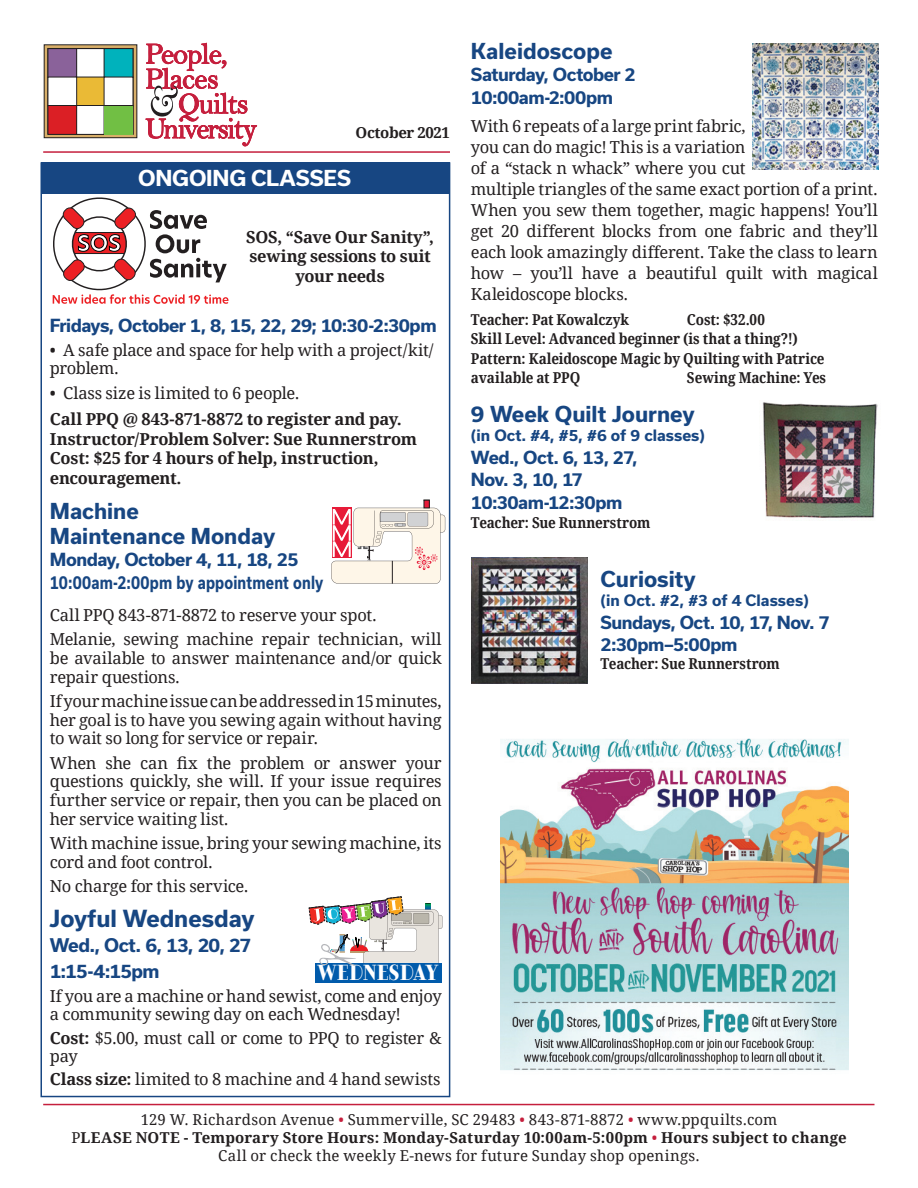
<style>
.page{position:relative;width:918px;height:1188px;background:#fff}
.page>*{position:absolute;margin:0;border:0;box-sizing:border-box;transform-origin:0 0}
.Class{font:700 22.5px "Usual";color:#174682}
.t1{font:700 21.45px "Hero New";color:#fff}
.Class-2{font:700 21px/25.2px "Usual";color:#174682}
.Class-3{font:700 21px "Usual";letter-spacing:-.01em;color:#fff}
.t2{font:20.25px "Fairwater Solid Serif";color:#fff;scale:.79 1}
.Date_Time{font:700 18px "Usual";letter-spacing:-.035em;color:#174682}
.Date_Time-2{font:700 17.25px/22.5px "Usual";letter-spacing:-.03em;color:#174682}
.Date_Time-3{font:700 17.25px "Usual";letter-spacing:.01em;color:#174682;scale:.81 1}
.Description{font:16.5px/21px "Droid Serif";letter-spacing:-.02em;color:#231f20}
.Description-2{font:700 16.5px/19.5px "Droid Serif";letter-spacing:-.015em;color:#231f20;text-align:center}
.Etc{font:700 15px/19.5px "Droid Serif";letter-spacing:-.005em;color:#231f20;scale:.9 1}
.t3{font:15px "Droid Serif";letter-spacing:.01em;color:#231f20}
.Etc-2{font:700 15px "Droid Serif";letter-spacing:-.005em;color:#231f20}
.Class-4{font:700 15px "Usual";color:#174682}
.Etc-3{font:700 15px "Droid Serif";letter-spacing:-.025em;color:#231f20}
.s1{font-weight:700}
.s2{color:#c51f3d}
.s3{font-weight:400}
.s4{font-weight:400;color:#c51f3d}
</style>
<div class="page">
<div style="left:44px;top:45px;width:93px;height:93px;background:linear-gradient(to right,#d5ad68,#d5ad68)"></div>
<div style="left:44px;top:44px;width:93px;height:94px;border:1px solid #231f20"></div>
<div style="left:76px;top:49px;width:29px;height:28px;background:#fff"></div>
<div style="left:76px;top:48px;width:29px;height:30px;border:1px solid #231f20"></div>
<div style="left:104px;top:49px;width:29px;height:28px;background:#00b2bc"></div>
<div style="left:104px;top:48px;width:29px;height:30px;border:1px solid #231f20"></div>
<div style="left:48px;top:49px;width:28px;height:28px;background:#8a629a"></div>
<div style="left:48px;top:48px;width:29px;height:30px;border:1px solid #231f20"></div>
<div style="left:76px;top:77px;width:29px;height:29px;background:#eaba36"></div>
<div style="left:104px;top:77px;width:29px;height:29px;background:#fff"></div>
<div style="left:48px;top:77px;width:28px;height:29px;background:#fff"></div>
<div style="left:48px;top:77px;width:29px;height:29px;border:1px solid #231f20"></div>
<div style="left:76px;top:106px;width:29px;height:28px;background:#fff"></div>
<div style="left:76px;top:105px;width:29px;height:30px;border:1px solid #231f20"></div>
<div style="left:104px;top:105px;width:29px;height:30px;border:1px solid #231f20"></div>
<div style="left:48px;top:106px;width:28px;height:28px;background:#db1f25"></div>
<div style="left:48px;top:105px;width:29px;height:30px;border:1px solid #231f20"></div>
<svg style="left:146px;top:43px;width:111px;height:103px"></svg>
<hr style="left:43px;top:151px;width:407px;height:2px;background:#c51f3d">
<hr style="left:43px;top:1104px;width:832px;height:1px;background:#c51f3d">
<svg style="left:52px;top:197px;width:177px;height:107px"></svg>
<div style="left:104px;top:106px;width:29px;height:28px;background:#71bf44"></div>
<img style="left:762px;top:402px;width:116px;height:116px">
<div style="left:315px;top:963px;width:127px;height:19px;background:#015bab"></div>
<svg style="left:309px;top:896px;width:133px;height:70px"></svg>
<div style="left:424px;top:500px;width:5px;height:8px;background:#e71b39"></div>
<div style="left:424px;top:500px;width:6px;height:8px;border:1px solid #231f20"></div>
<svg style="left:331px;top:508px;width:114px;height:76px"></svg>
<div style="left:41px;top:162px;width:409px;height:31px;background:#174682"></div>
<img style="left:472px;top:557px;width:115px;height:126px">
<img style="left:752px;top:43px;width:127px;height:126px">
<img style="left:501px;top:738px;width:347px;height:332px">
<p class="Etc-3" style="left:356px;top:122px;width:96px">October 2021</p>
<p class="Class-3" style="left:138px;top:167px;width:214px">ONGOING CLASSES</p>
<p class="t1" style="left:77px;top:229px;width:45px">SOS</p>
<p class="Description-2" style="left:246px;top:227px;width:190px">SOS, “Save Our Sanity”, sewing sessions to suit your needs</p>
<p class="Date_Time-2" style="left:50px;top:314px;width:388px">Fridays, October 1, 8, 15, 22, 29; 10:30-2:30pm</p>
<p class="Description" style="left:50px;top:341px;width:385px;line-height:18px">• A safe place and space for help with a project/kit/ problem.</p>
<p class="Description" style="left:50px;top:382px;width:251px">• Class size is limited to 6 people.</p>
<p class="Description-2" style="left:50px;top:409px;width:354px">Call PPQ @ 843-871-8872 to register and pay.</p>
<p class="Description-2" style="left:50px;top:429px;width:369px">Instructor/Problem Solver: Sue Runnerstrom</p>
<p class="Description-2" style="left:50px;top:448px;width:330px">Cost: $25 for 4 hours of help, instruction,</p>
<p class="Description-2" style="left:50px;top:468px;width:133px">encouragement.</p>
<p class="Class-2" style="left:50px;top:498px;width:227px">Machine<br>Maintenance Monday</p>
<p class="Date_Time-2" style="left:50px;top:549px;width:250px">Monday, October 4, 11, 18, 25</p>
<p class="Date_Time-3" style="left:50px;top:572px;width:339px">10:00am-2:00pm by appointment only</p>
<p class="Description" style="left:50px;top:604px;width:328px">Call PPQ 843-871-8872 to reserve your spot.</p>
<p class="Description" style="left:50px;top:629px;width:393px;line-height:18.8px;text-align:justify">Melanie, sewing machine repair technician, will be available to answer maintenance and/or quick repair questions.</p>
<p class="Description" style="left:50px;top:691px;width:393px;line-height:18.8px;text-align:justify">If your machine issue can be addressed in 15 minutes, her goal is to have you sewing again without having to wait so long for service or repair.</p>
<p class="Description" style="left:50px;top:753px;width:393px;line-height:18.8px;text-align:justify">When she can fix the problem or answer your questions quickly, she will. If your issue requires further service or repair, then you can be placed on her service waiting list.</p>
<p class="Description" style="left:50px;top:833px;width:393px;line-height:18.8px">With machine issue, bring your sewing machine, its cord and foot control.</p>
<p class="Description" style="left:50px;top:875px;width:200px">No charge for this service.</p>
<p class="Class" style="left:50px;top:905px;width:206px">Joyful Wednesday</p>
<p class="Date_Time" style="left:50px;top:935px;width:203px">Wed., Oct. 6, 13, 20, 27</p>
<p class="Date_Time" style="left:50px;top:960px;width:111px">1:15-4:15pm</p>
<p class="Description" style="left:50px;top:987px;width:393px;line-height:18px">If you are a machine or hand sewist, come and enjoy a community sewing day on each Wednesday!</p>
<p class="Description" style="left:50px;top:1028px;width:393px;line-height:18px"><span class="s1">Cost:</span> $5.00, must call or come to PPQ to register &amp; pay</p>
<p class="Description" style="left:50px;top:1068px;width:392px"><span class="s1">Class size:</span> limited to 8 machine and 4 hand sewists</p>
<p class="t2" style="left:317px;top:959px;width:156px">WEDNESDAY</p>
<p class="Class-2" style="left:471px;top:38px;width:143px">Kaleidoscope</p>
<p class="Date_Time-2" style="left:471px;top:64px;width:166px">Saturday, October 2</p>
<p class="Date_Time-2" style="left:471px;top:86px;width:144px">10:00am-2:00pm</p>
<p class="Description" style="left:471px;top:115px;width:408px">With 6 repeats of a large print fabric,<br>you can do magic! This is a variation<br>of a “stack n whack” where you cut<br>multiple triangles of the same exact portion of a print.<br>When you sew them together, magic happens! You’ll get 20 different blocks from one fabric and they’ll each look amazingly different. Take the class to learn how – you’ll have a beautiful quilt with magical Kaleidoscope blocks.</p>
<p class="Etc" style="left:471px;top:309px;width:177px">Teacher: Pat Kowalczyk</p>
<p class="Etc" style="left:687px;top:309px;width:88px">Cost: $32.00</p>
<p class="Etc" style="left:471px;top:329px;width:365px">Skill Level: Advanced beginner (is that a thing?!)</p>
<p class="Etc" style="left:471px;top:348px;width:394px">Pattern: Kaleidoscope Magic by Quilting with Patrice available at PPQ</p>
<p class="Etc" style="left:687px;top:368px;width:156px">Sewing Machine: Yes</p>
<p class="Class-2" style="left:471px;top:401px;width:225px">9 Week Quilt Journey</p>
<p class="Class-4" style="left:471px;top:427px;width:236px">(in Oct. #4, #5, #6 of 9 classes)</p>
<p class="Date_Time-2" style="left:471px;top:446px;width:168px">Wed., Oct. 6, 13, 27,<br>Nov. 3, 10, 17</p>
<p class="Date_Time-2" style="left:471px;top:491px;width:153px">10:30am-12:30pm</p>
<p class="Etc" style="left:471px;top:513px;width:201px">Teacher: Sue Runnerstrom</p>
<p class="Class-2" style="left:601px;top:566px;width:97px">Curiosity</p>
<p class="Class-4" style="left:601px;top:592px;width:210px">(in Oct. #2, #3 of 4 Classes)</p>
<p class="Date_Time-2" style="left:601px;top:611px;width:231px">Sundays, Oct. 10, 17, Nov. 7</p>
<p class="Date_Time-2" style="left:601px;top:633px;width:138px">2:30pm–5:00pm</p>
<p class="Etc" style="left:601px;top:653px;width:201px">Teacher: Sue Runnerstrom</p>
<p class="t3" style="left:141px;top:1109px;width:638px">129 W. Richardson Avenue <span class="s2">•</span> Summerville, SC 29483 <span class="s2">•</span> 843-871-8872 <span class="s2">•</span> www.ppquilts.com</p>
<p class="Etc-2" style="left:71px;top:1127px;width:777px"><span class="s3">P</span>LEASE NOTE - Temporary Store Hours: Monday-Saturday 10:00am-5:00pm <span class="s4">•</span> Hours subject to change</p>
<p class="t3" style="left:218px;top:1145px;width:483px">Call or check the weekly E-news for future Sunday shop openings.</p>
</div>
